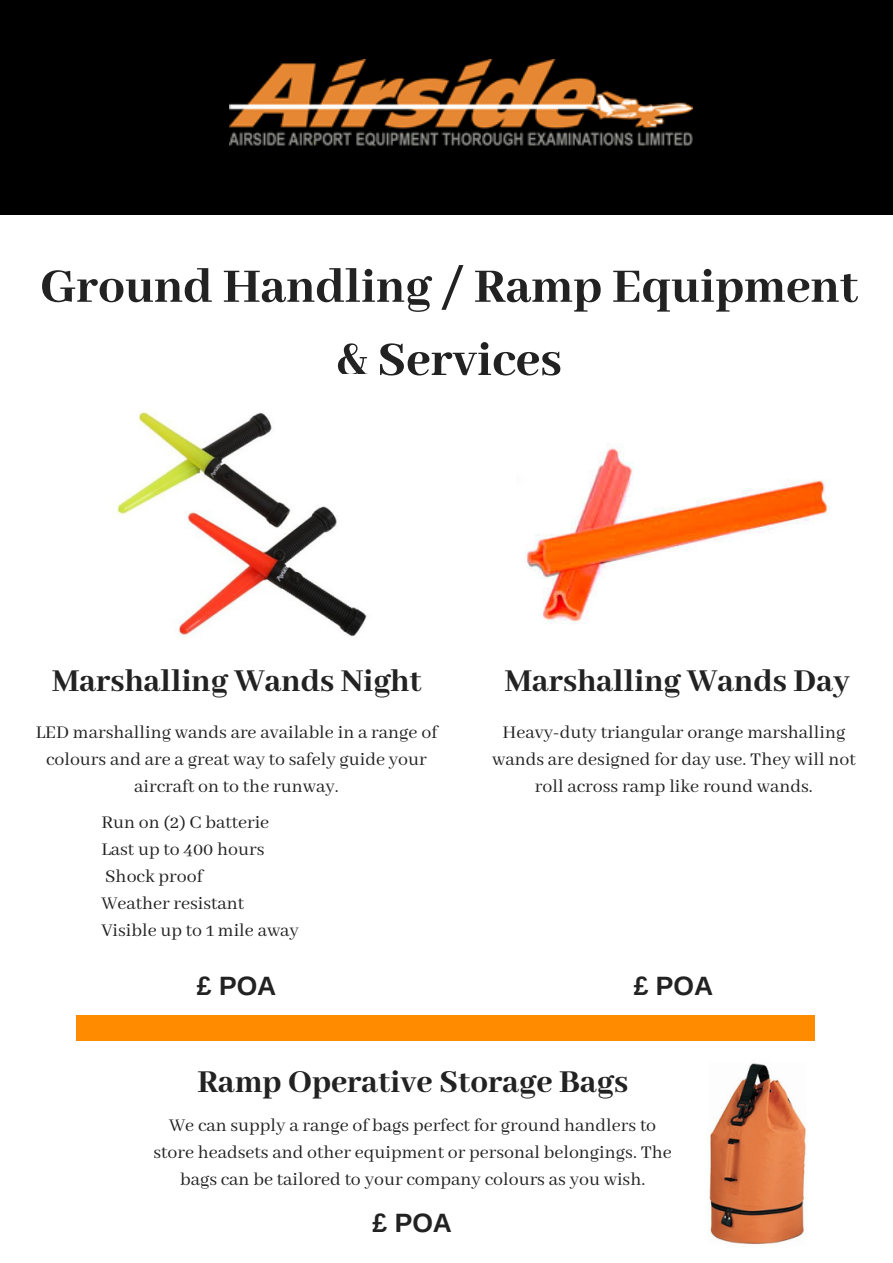
<style>
.page{position:relative;width:893px;height:1263px;background:#fff}
.page>*{position:absolute;margin:0;border:0;box-sizing:border-box;transform-origin:0 0}
.t1{font:800 52.95px/73.2px "Abhaya Libre";color:#222;text-align:center}
.t2{font:800 34.8px "Abhaya Libre";color:#222}
.t3{font:700 26.55px "Arimo";color:#222}
.t4{font:19.8px/27px "Abhaya Libre";color:#222;text-align:center}
</style>
<div class="page">
<div style="left:0;top:0;width:893px;height:215px;background:#000"></div>
<div style="left:77px;top:1014px;width:738px;height:26px;background:#ff8c00"></div>
<img style="left:230px;top:60px;width:462px;height:87px">
<img style="left:525px;top:446px;width:305px;height:178px">
<img style="left:114px;top:411px;width:253px;height:226px">
<img style="left:708px;top:1063px;width:98px;height:182px">
<h1 class="t1" style="left:40px;top:252px;width:819px">Ground Handling / Ramp Equipment &amp; Services</h1>
<h2 class="t2" style="left:52px;top:662px;width:371px">Marshalling Wands Night</h2>
<h2 class="t2" style="left:505px;top:662px;width:346px">Marshalling Wands Day</h2>
<p class="t4" style="left:36px;top:719px;width:403px">LED marshalling wands are available in a range of colours and are a great way to safely guide your aircraft on to the runway.</p>
<p class="t4" style="left:101px;top:809px;width:199px;text-align:left">Run on (2) C batterie<br>Last up to 400 hours<br>Shock proof<br>Weather resistant<br>Visible up to 1 mile away</p>
<h3 class="t3" style="left:197px;top:971px;width:81px">£ POA</h3>
<p class="t4" style="left:492px;top:719px;width:365px">Heavy-duty triangular orange marshalling wands are designed for day use. They will not roll across ramp like round wands.</p>
<h3 class="t3" style="left:634px;top:971px;width:81px">£ POA</h3>
<h2 class="t2" style="left:197px;top:1063px;width:432px">Ramp Operative Storage Bags</h2>
<p class="t4" style="left:153px;top:1112px;width:520px">We can supply a range of bags perfect for ground handlers to store headsets and other equipment or personal belongings. The bags can be tailored to your company colours as you wish.</p>
<h3 class="t3" style="left:373px;top:1208px;width:81px">£ POA</h3>
</div>
